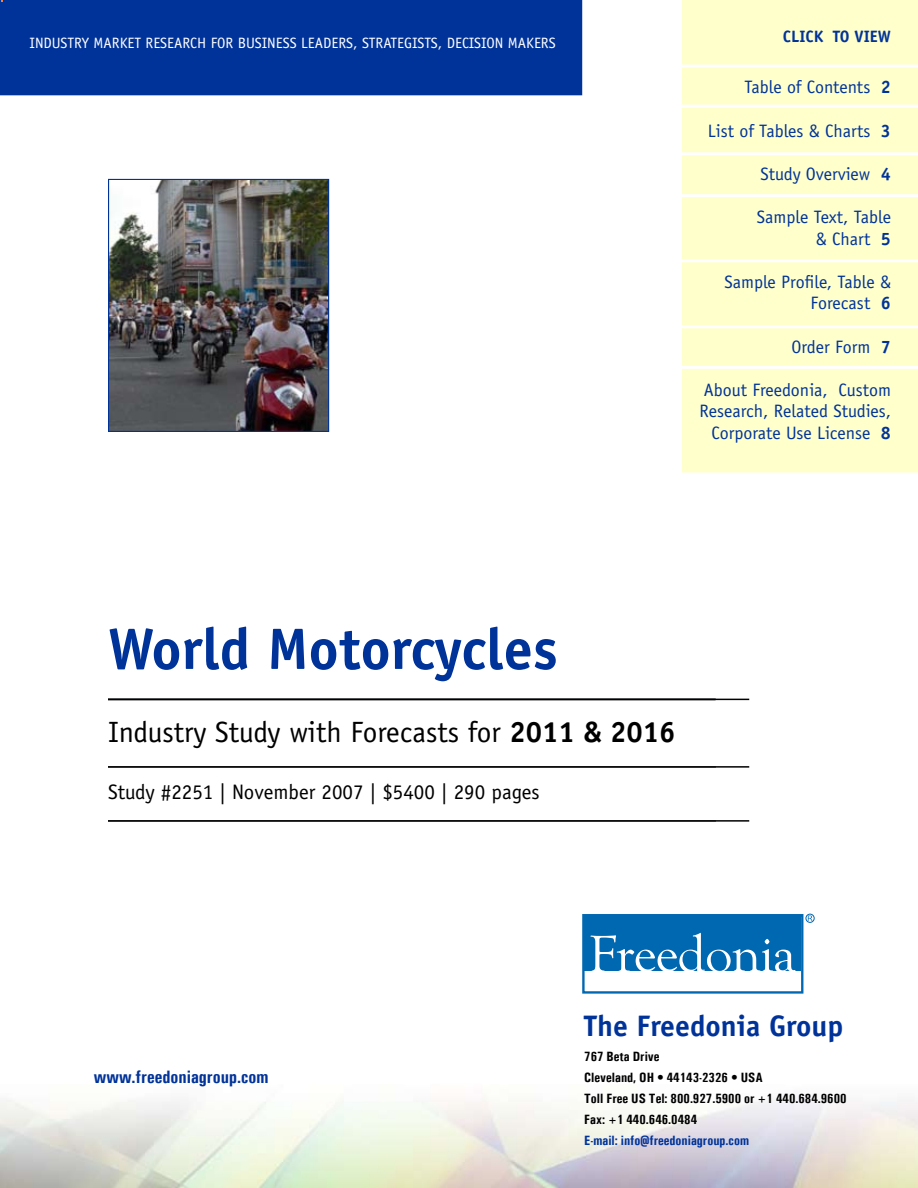
<style>
.page{position:relative;width:918px;height:1188px;background:#fff}
.page>*{position:absolute;margin:0;border:0;box-sizing:border-box;transform-origin:0 0}
.t1{font:700 58.5px "Officina Sans";color:#039}
.t2{font:700 29.7px "Officina Sans";color:#039}
.t3{font:29.4px "Officina Sans";color:#000}
.t4{font:21px "Officina Sans";color:#000}
.t5{font:18px/21.6px "Officina Sans";color:#039;text-align:right}
.t6{font:700 condensed 18px "Univers";color:#039}
.t7{font:700 16.5px "Officina Sans";color:#039}
.t8{font:15px "Officina Sans";color:#fff}
.t9{font:700 condensed 13.5px/21px "Univers";color:#000}
.t10{font:700 condensed 13.5px "Univers";color:#039}
.s1{font-weight:700}
</style>
<div class="page">
<div style="left:582px;top:914px;width:221px;height:79px;border:2px solid #0067b1"></div>
<div style="left:583px;top:915px;width:218px;height:56px;background:#0067b1"></div>
<svg style="left:590px;top:933px;width:206px;height:38px"></svg>
<div style="left:806px;top:914px;width:8px;height:9px;border:1px solid #0067b1;border-radius:50%"></div>
<svg style="left:808px;top:916px;width:5px;height:5px"></svg>
<div style="left:1px;top:1px;width:580px;height:94px;background:#039"></div>
<div style="left:0;top:0;width:582px;height:95px;border:2px solid #039"></div>
<div style="left:682px;top:0;width:236px;height:472px;background:#ffc"></div>
<hr style="left:675px;top:105px;width:243px;height:3px;background:#fff">
<hr style="left:675px;top:152px;width:243px;height:3px;background:#fff">
<hr style="left:678px;top:259px;width:240px;height:3px;background:#fff">
<hr style="left:672px;top:366px;width:246px;height:3px;background:#fff">
<hr style="left:675px;top:194px;width:243px;height:3px;background:#fff">
<hr style="left:675px;top:325px;width:243px;height:3px;background:#fff">
<hr style="left:672px;top:65px;width:246px;height:3px;background:#fff">
<img style="left:110px;top:181px;width:217px;height:249px">
<div style="left:108px;top:179px;width:221px;height:253px;border:1px solid #039"></div>
<hr style="left:108px;top:699px;width:641px;height:1px;background:#000">
<hr style="left:108px;top:766px;width:641px;height:2px;background:#000">
<hr style="left:108px;top:820px;width:641px;height:2px;background:#000">
<p class="t8" style="left:29px;top:34px;width:528px">INDUSTRY MARKET RESEARCH FOR BUSINESS LEADERS, STRATEGISTS, DECISION MAKERS</p>
<p class="t7" style="left:783px;top:26px;width:110px">CLICK TO VIEW</p>
<p class="t5" style="left:745px;top:77px;width:148px">Table of Contents <span class="s1">2</span></p>
<p class="t5" style="left:708px;top:120px;width:185px">List of Tables &amp; Charts <span class="s1">3</span></p>
<p class="t5" style="left:761px;top:163px;width:132px">Study Overview <span class="s1">4</span></p>
<p class="t5" style="left:757px;top:206px;width:136px">Sample Text, Table &amp; Chart <span class="s1">5</span></p>
<p class="t5" style="left:724px;top:271px;width:168px">Sample Profile, Table &amp;<br>Forecast <span class="s1">6</span></p>
<p class="t5" style="left:792px;top:336px;width:101px">Order Form <span class="s1">7</span></p>
<p class="t5" style="left:700px;top:379px;width:193px">About Freedonia, Custom<br>Research, Related Studies,<br>Corporate Use License <span class="s1">8</span></p>
<h1 class="t1" style="left:108px;top:613px;width:451px">World Motorcycles</h1>
<h3 class="t3" style="left:108px;top:715px;width:569px">Industry Study with Forecasts for <span class="s1">2011 &amp; 2016</span></h3>
<p class="t4" style="left:108px;top:779px;width:433px">Study #2251 | November 2007 | $5400 | 290 pages</p>
<p class="t6" style="left:94px;top:1066px;width:176px">www.freedoniagroup.com</p>
<h2 class="t2" style="left:584px;top:1008px;width:261px">The Freedonia Group</h2>
<p class="t9" style="left:584px;top:1045px;width:264px">767 Beta Drive<br>Cleveland, OH • 44143-2326 • USA<br>Toll Free US Tel: 800.927.5900 or +1 440.684.9600<br>Fax: +1 440.646.0484</p>
<p class="t10" style="left:584px;top:1132px;width:166px">E-mail: info@freedoniagroup.com</p>
</div>
